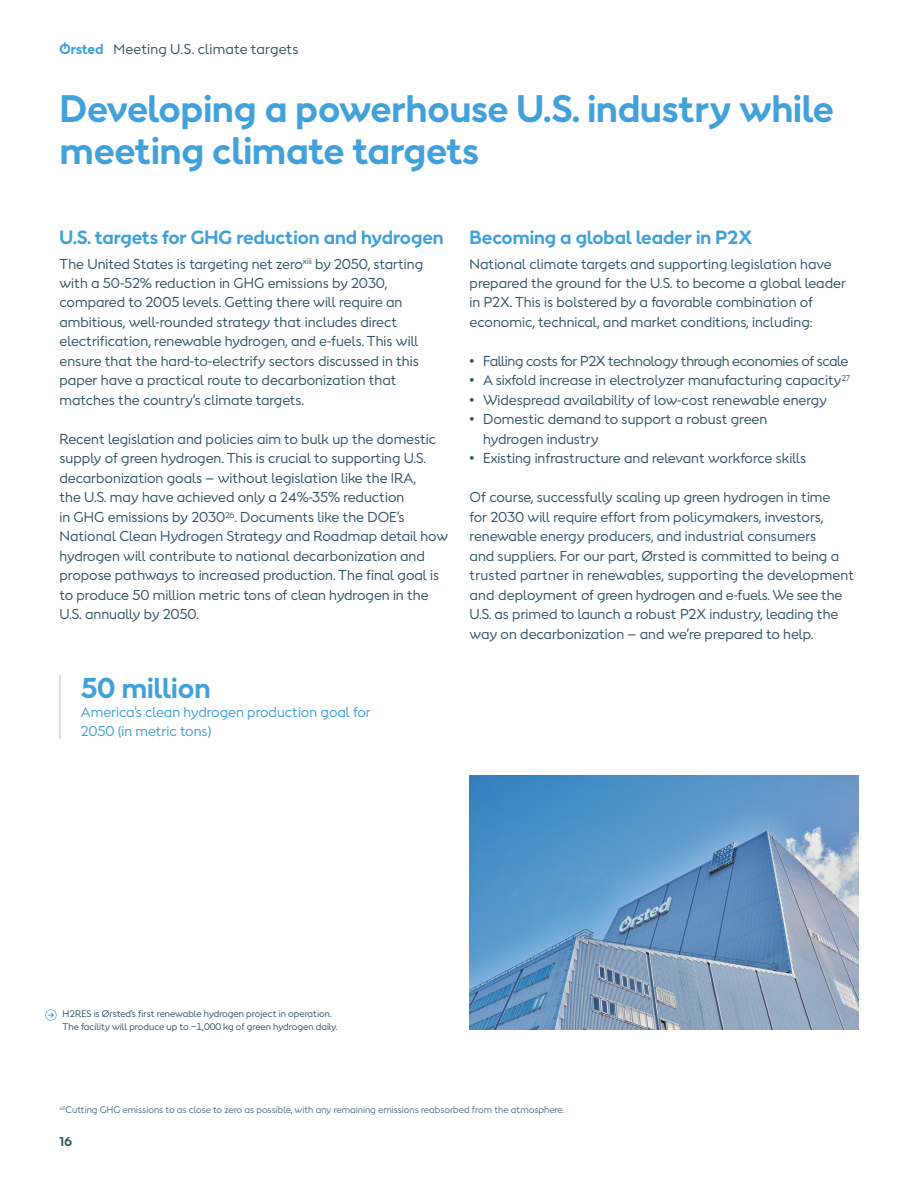
<style>
.page{position:relative;width:918px;height:1188px;background:#fff}
.page>*{position:absolute;margin:0;border:0;box-sizing:border-box;transform-origin:0 0}
.t1{font:700 36px/42px "Orsted Sans";color:#41a1da}
.t2{font:700 27px "Orsted Sans";color:#41a1da}
.t3{font:700 18px "Orsted Sans";color:#41a1da}
.t4{font:13.5px/19.5px "Orsted Sans";color:#325565}
.t5{font:13.5px/19.5px "Orsted Sans";color:#41a1da}
.t6{font:13.5px "Orsted Sans";letter-spacing:-.025em;color:#325565}
.t7{font:700 12px "Orsted Sans";color:#325565}
.t8{font:9px/13.5px "Orsted Sans";color:#325565}
.t9{font:9px "Orsted Sans";color:#537383}
</style>
<div class="page">
<hr style="left:60px;top:675px;width:1px;height:64px;background:#b2bbc2">
<img style="left:469px;top:775px;width:389px;height:254px">
<svg style="left:45px;top:1010px;width:12px;height:11px"></svg>
<p class="t4" style="left:113px;top:39px;width:187px">Meeting U.S. climate targets</p>
<h1 class="t1" style="left:60px;top:88px;width:775px">Developing a powerhouse U.S. industry while meeting climate targets</h1>
<h3 class="t3" style="left:60px;top:225px;width:386px">U.S. targets for GHG reduction and hydrogen</h3>
<p class="t4" style="left:60px;top:254px;width:365px">The United States is targeting net zero<sup>xiii</sup> by 2050, starting with a 50-52% reduction in GHG emissions by 2030, compared to 2005 levels. Getting there will require an ambitious, well-rounded strategy that includes direct electrification, renewable hydrogen, and e-fuels. This will ensure that the hard-to-electrify sectors discussed in this paper have a practical route to decarbonization that matches the country’s climate targets.</p>
<p class="t4" style="left:60px;top:429px;width:390px">Recent legislation and policies aim to bulk up the domestic supply of green hydrogen. This is crucial to supporting U.S. decarbonization goals – without legislation like the IRA,<br>the U.S. may have achieved only a 24%-35% reduction<br>in GHG emissions by 2030<sup>26</sup>. Documents like the DOE’s National Clean Hydrogen Strategy and Roadmap detail how hydrogen will contribute to national decarbonization and propose pathways to increased production. The final goal is to produce 50 million metric tons of clean hydrogen in the U.S. annually by 2050.</p>
<h2 class="t2" style="left:81px;top:669px;width:131px">50 million</h2>
<p class="t5" style="left:81px;top:702px;width:291px">America's clean hydrogen production goal for<br>2050 (in metric tons)</p>
<h3 class="t3" style="left:470px;top:225px;width:284px">Becoming a global leader in P2X</h3>
<p class="t4" style="left:470px;top:254px;width:378px">National climate targets and supporting legislation have prepared the ground for the U.S. to become a global leader in P2X. This is bolstered by a favorable combination of economic, technical, and market conditions, including:</p>
<p class="t6" style="left:470px;top:352px;width:380px">• Falling costs for P2X technology through economies of scale</p>
<p class="t4" style="left:470px;top:371px;width:382px">• A sixfold increase in electrolyzer manufacturing capacity<sup>27</sup></p>
<p class="t4" style="left:470px;top:390px;width:359px">• Widespread availability of low-cost renewable energy</p>
<p class="t4" style="left:483px;top:410px;width:286px;text-indent:-14px">• Domestic demand to support a robust green hydrogen industry</p>
<p class="t4" style="left:470px;top:449px;width:338px">• Existing infrastructure and relevant workforce skills</p>
<p class="t4" style="left:470px;top:488px;width:386px">Of course, successfully scaling up green hydrogen in time<br>for 2030 will require effort from policymakers, investors, renewable energy producers, and industrial consumers<br>and suppliers. For our part, Ørsted is committed to being a trusted partner in renewables, supporting the development and deployment of green hydrogen and e-fuels. We see the U.S. as primed to launch a robust P2X industry, leading the way on decarbonization – and we’re prepared to help.</p>
<p class="t8" style="left:63px;top:1007px;width:276px">H2RES is Ørsted's first renewable hydrogen project in operation.<br>The facility will produce up to ~1,000 kg of green hydrogen daily.</p>
<p class="t9" style="left:60px;top:1103px;width:506px"><sup>xiii</sup>Cutting GHG emissions to as close to zero as possible, with any remaining emissions reabsorbed from the atmosphere.</p>
<p class="t7" style="left:60px;top:1134px;width:14px">16</p>
</div>
